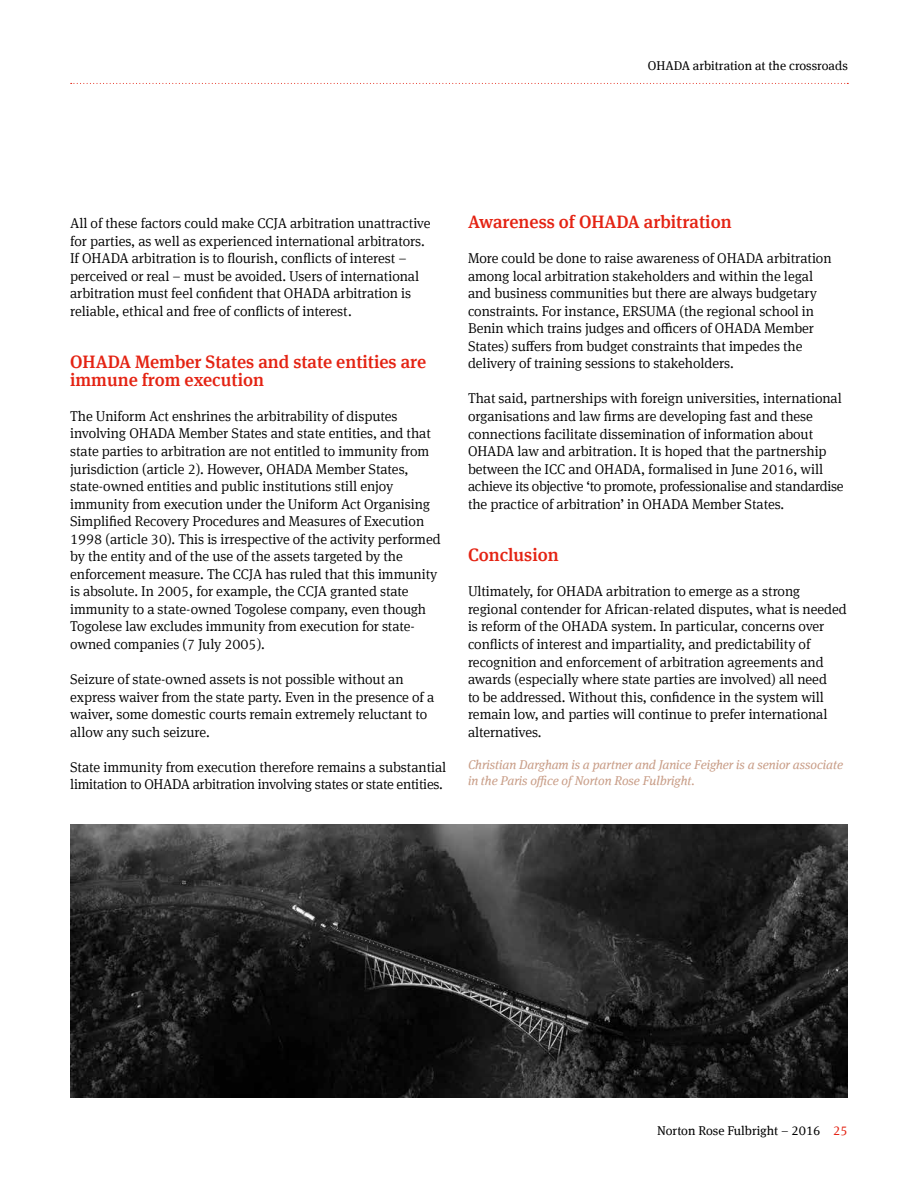
<style>
.page{position:relative;width:918px;height:1188px;background:#fff}
.page>*{position:absolute;margin:0;border:0;box-sizing:border-box;transform-origin:0 0}
.t1{font:500 18px/17.5px "Meta Serif Offc Pro";color:#e42313}
.t2{font:300 14.25px/17.5px "Meta Serif Offc Pro";letter-spacing:-.005em;color:#000}
.t3{font:italic 12.75px/15.8px "Meta Serif Offc Pro";letter-spacing:-.005em;color:#c99e88}
.t4{font:12.75px "Meta Serif Offc Pro";color:#000}
.s1{color:#e42313}
</style>
<div class="page">
<img style="left:70px;top:824px;width:778px;height:273px">
<svg style="left:71px;top:83px;width:777px;height:1px"></svg>
<p class="t4" style="left:648px;top:56px;width:202px">OHADA arbitration at the crossroads</p>
<p class="t2" style="left:70px;top:214px;width:362px">All of these factors could make CCJA arbitration unattractive for parties, as well as experienced international arbitrators.<br>If OHADA arbitration is to flourish, conflicts of interest – perceived or real – must be avoided. Users of international arbitration must feel confident that OHADA arbitration is reliable, ethical and free of conflicts of interest.</p>
<p class="t1" style="left:70px;top:352px;width:358px">OHADA Member States and state entities are immune from execution</p>
<p class="t2" style="left:70px;top:407px;width:372px">The Uniform Act enshrines the arbitrability of disputes involving OHADA Member States and state entities, and that state parties to arbitration are not entitled to immunity from jurisdiction (article 2). However, OHADA Member States, state-owned entities and public institutions still enjoy immunity from execution under the Uniform Act Organising Simplified Recovery Procedures and Measures of Execution 1998 (article 30). This is irrespective of the activity performed by the entity and of the use of the assets targeted by the enforcement measure. The CCJA has ruled that this immunity is absolute. In 2005, for example, the CCJA granted state immunity to a state-owned Togolese company, even though Togolese law excludes immunity from execution for state&shy;owned companies (7 July 2005).</p>
<p class="t2" style="left:70px;top:670px;width:366px">Seizure of state-owned assets is not possible without an express waiver from the state party. Even in the presence of a waiver, some domestic courts remain extremely reluctant to allow any such seizure.</p>
<p class="t2" style="left:70px;top:757px;width:378px">State immunity from execution therefore remains a substantial limitation to OHADA arbitration involving states or state entities.</p>
<p class="t1" style="left:468px;top:212px;width:265px">Awareness of OHADA arbitration</p>
<p class="t2" style="left:468px;top:249px;width:365px">More could be done to raise awareness of OHADA arbitration among local arbitration stakeholders and within the legal and business communities but there are always budgetary constraints. For instance, ERSUMA (the regional school in Benin which trains judges and officers of OHADA Member States) suffers from budget constraints that impedes the delivery of training sessions to stakeholders.</p>
<p class="t2" style="left:468px;top:389px;width:377px">That said, partnerships with foreign universities, international organisations and law firms are developing fast and these connections facilitate dissemination of information about OHADA law and arbitration. It is hoped that the partnership between the ICC and OHADA, formalised in June 2016, will achieve its objective ‘to promote, professionalise and standardise the practice of arbitration’ in OHADA Member States.</p>
<p class="t1" style="left:468px;top:545px;width:92px">Conclusion</p>
<p class="t2" style="left:468px;top:582px;width:380px">Ultimately, for OHADA arbitration to emerge as a strong regional contender for African-related disputes, what is needed is reform of the OHADA system. In particular, concerns over conflicts of interest and impartiality, and predictability of recognition and enforcement of arbitration agreements and awards (especially where state parties are involved) all need<br>to be addressed. Without this, confidence in the system will remain low, and parties will continue to prefer international alternatives.</p>
<p class="t3" style="left:468px;top:756px;width:377px">Christian Dargham is a partner and Janice Feigher is a senior associate in the Paris office of Norton Rose Fulbright.</p>
<p class="t4" style="left:657px;top:1122px;width:192px">Norton Rose Fulbright – 2016 <span class="s1">25</span></p>
</div>
